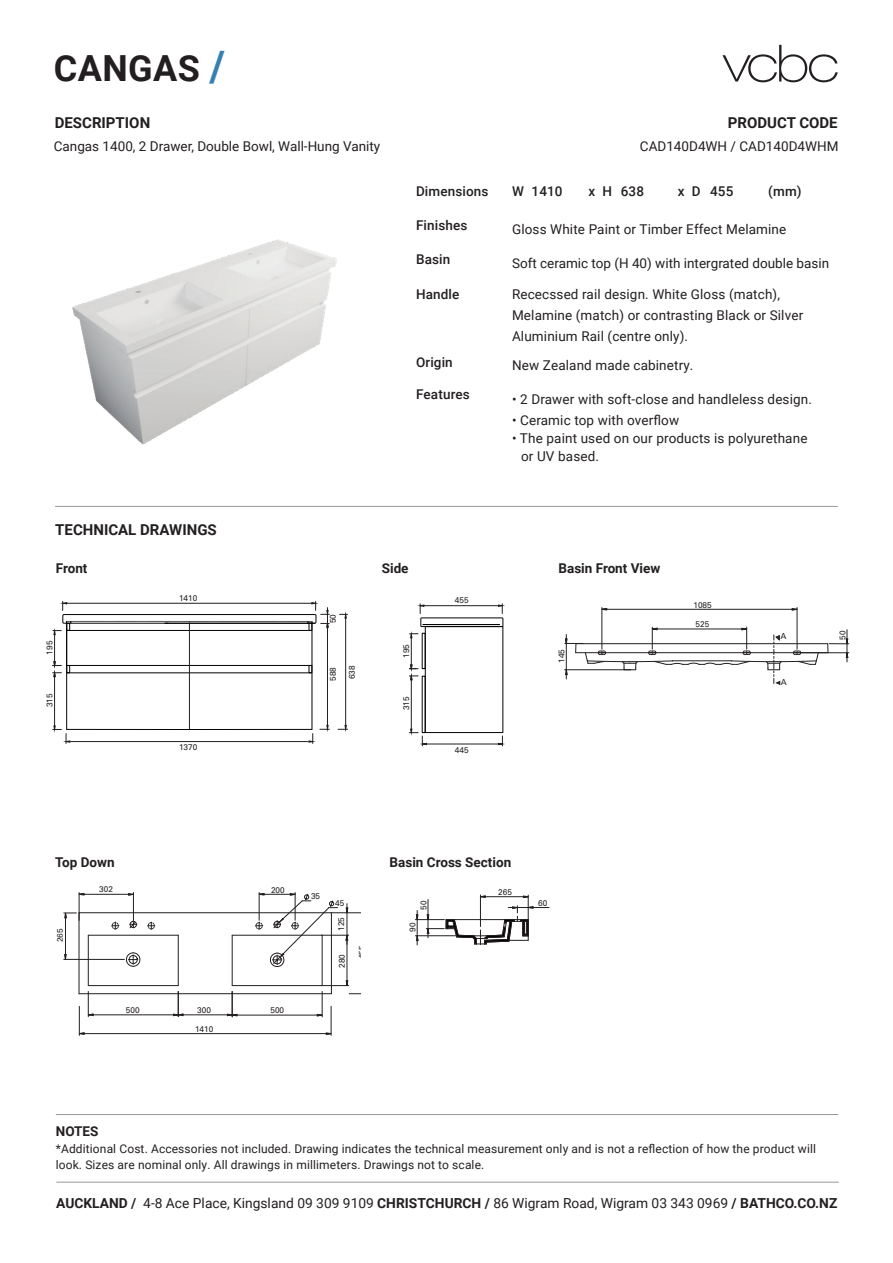
<style>
.page{position:relative;width:893px;height:1263px;background:#fff}
.page>*{position:absolute;margin:0;border:0;box-sizing:border-box;transform-origin:0 0}
.t1{font:700 36px "Roboto";letter-spacing:.01em;color:#231f20}
.t2{font:700 15px "Roboto";color:#231f20}
.t3{font:13.8px "Roboto";color:#231f20}
.t4{font:13.5px/21px "Roboto";letter-spacing:.01em;color:#231f20}
.t5{font:500 13.5px "Roboto";letter-spacing:.01em;color:#231f20}
.t6{font:700 13.5px "Roboto";color:#231f20}
.t7{font:12px/16.5px "Roboto";letter-spacing:.01em;color:#231f20}
.t8{font:8.25px "Univers";color:#231f20}
.t9{font:7.95px "Univers";color:#231f20;scale:1.04 1}
.s1{font-size:42px;color:#3681b1}
.s2{font-weight:700}
</style>
<div class="page">
<hr style="left:55px;top:506px;width:783px;height:1px;background:#97999c">
<hr style="left:56px;top:1114px;width:782px;height:1px;background:#97999c">
<hr style="left:56px;top:1182px;width:783px;height:1px;background:#97999c">
<svg style="left:722px;top:45px;width:116px;height:37px"></svg>
<img style="left:72px;top:239px;width:265px;height:206px">
<svg style="left:112px;top:922px;width:7px;height:7px"></svg>
<svg style="left:148px;top:922px;width:7px;height:7px"></svg>
<hr style="left:88px;top:1014px;width:90px;height:1px;background:#231f20">
<hr style="left:232px;top:1015px;width:90px;height:1px;background:#231f20">
<hr style="left:178px;top:1014px;width:54px;height:1px;background:#231f20">
<hr style="left:259px;top:894px;width:36px;height:1px;background:#231f20">
<hr style="left:347px;top:935px;width:1px;height:50px;background:#231f20">
<hr style="left:79px;top:1033px;width:252px;height:1px;background:#231f20">
<svg style="left:227px;top:991px;width:10px;height:26px"></svg>
<svg style="left:173px;top:991px;width:10px;height:25px"></svg>
<svg style="left:256px;top:892px;width:8px;height:37px"></svg>
<svg style="left:317px;top:980px;width:43px;height:55px"></svg>
<svg style="left:79px;top:991px;width:14px;height:44px"></svg>
<hr style="left:79px;top:913px;width:1px;height:81px;background:#231f20">
<hr style="left:331px;top:913px;width:1px;height:81px;background:#231f20">
<hr style="left:232px;top:935px;width:90px;height:1px;background:#231f20">
<hr style="left:322px;top:935px;width:1px;height:50px;background:#231f20">
<hr style="left:232px;top:985px;width:90px;height:1px;background:#231f20">
<hr style="left:232px;top:935px;width:1px;height:50px;background:#231f20">
<hr style="left:79px;top:912px;width:252px;height:1px;background:#231f20">
<hr style="left:178px;top:935px;width:1px;height:50px;background:#231f20">
<hr style="left:88px;top:985px;width:90px;height:1px;background:#231f20">
<hr style="left:88px;top:935px;width:1px;height:50px;background:#231f20">
<hr style="left:79px;top:993px;width:252px;height:1px;background:#231f20">
<hr style="left:88px;top:935px;width:90px;height:1px;background:#231f20">
<svg style="left:270px;top:892px;width:90px;height:75px"></svg>
<svg style="left:126px;top:952px;width:14px;height:14px"></svg>
<hr style="left:79px;top:894px;width:50px;height:1px;background:#231f20">
<svg style="left:129px;top:892px;width:8px;height:36px"></svg>
<hr style="left:65px;top:914px;width:1px;height:45px;background:#231f20">
<hr style="left:64px;top:959px;width:60px;height:1px;background:#231f20">
<svg style="left:64px;top:892px;width:20px;height:28px"></svg>
<hr style="left:528px;top:895px;width:1px;height:39px;background:#231f20">
<hr style="left:480px;top:895px;width:1px;height:31px;background:#231f20">
<svg style="left:415px;top:896px;width:134px;height:49px"></svg>
<svg style="left:423px;top:624px;width:76px;height:1px"></svg>
<div style="left:425px;top:626px;width:78px;height:107px;border:1px solid #020405"></div>
<div style="left:421px;top:618px;width:82px;height:9px;border:1px solid #020405"></div>
<svg style="left:498px;top:604px;width:5px;height:9px"></svg>
<svg style="left:419px;top:604px;width:5px;height:9px"></svg>
<hr style="left:420px;top:605px;width:82px;height:1px;background:#231f20">
<hr style="left:411px;top:634px;width:1px;height:35px;background:#231f20">
<hr style="left:411px;top:676px;width:1px;height:55px;background:#231f20">
<svg style="left:409px;top:675px;width:9px;height:5px"></svg>
<svg style="left:409px;top:665px;width:15px;height:4px"></svg>
<svg style="left:410px;top:633px;width:8px;height:5px"></svg>
<svg style="left:409px;top:729px;width:18px;height:17px"></svg>
<svg style="left:498px;top:736px;width:5px;height:10px"></svg>
<hr style="left:425px;top:744px;width:77px;height:1px;background:#231f20">
<svg style="left:53px;top:601px;width:276px;height:142px"></svg>
<svg style="left:340px;top:613px;width:8px;height:5px"></svg>
<svg style="left:338px;top:725px;width:10px;height:5px"></svg>
<hr style="left:345px;top:617px;width:1px;height:111px;background:#231f20">
<hr style="left:602px;top:609px;width:195px;height:1px;background:#231f20">
<hr style="left:797px;top:607px;width:1px;height:42px;background:#231f20">
<hr style="left:602px;top:607px;width:1px;height:42px;background:#231f20">
<hr style="left:564px;top:669px;width:67px;height:1px;background:#231f20">
<hr style="left:576px;top:652px;width:252px;height:1px;background:#231f20">
<hr style="left:576px;top:643px;width:252px;height:1px;background:#231f20">
<svg style="left:827px;top:630px;width:22px;height:32px"></svg>
<svg style="left:565px;top:627px;width:254px;height:58px"></svg>
<h1 class="t1" style="left:54px;top:43px;width:173px">CANGAS <span class="s1">/</span></h1>
<p class="t2" style="left:55px;top:112px;width:97px">DESCRIPTION</p>
<p class="t2" style="left:728px;top:113px;width:111px">PRODUCT CODE</p>
<p class="t8" style="left:807px;top:138px;width:11px">35</p>
<p class="t4" style="left:54px;top:135px;width:328px">Cangas 1400, 2 Drawer, Double Bowl, Wall-Hung Vanity</p>
<p class="t4" style="left:640px;top:135px;width:200px">CAD140D4WH / CAD140D4WHM</p>
<p class="t8" style="left:831px;top:144px;width:11px">45</p>
<p class="t5" style="left:416px;top:182px;width:74px">Dimensions</p>
<p class="t5" style="left:512px;top:182px;width:52px">W 1410</p>
<p class="t5" style="left:589px;top:182px;width:57px">x H 638</p>
<p class="t5" style="left:678px;top:182px;width:57px">x D 455</p>
<p class="t5" style="left:768px;top:182px;width:35px">(mm)</p>
<p class="t2" style="left:55px;top:519px;width:163px">TECHNICAL DRAWINGS</p>
<p class="t5" style="left:416px;top:216px;width:53px">Finishes</p>
<p class="t4" style="left:512px;top:219px;width:276px">Gloss White Paint or Timber Effect Melamine</p>
<p class="t5" style="left:416px;top:250px;width:36px">Basin</p>
<p class="t4" style="left:512px;top:253px;width:319px">Soft ceramic top (H 40) with intergrated double basin</p>
<p class="t5" style="left:416px;top:284px;width:45px">Handle</p>
<p class="t4" style="left:512px;top:283px;width:293px">Rececssed rail design. White Gloss (match),<br>Melamine (match) or contrasting Black or Silver<br>Aluminium Rail (centre only).</p>
<p class="t5" style="left:416px;top:352px;width:38px">Origin</p>
<p class="t4" style="left:512px;top:354px;width:183px">New Zealand made cabinetry.</p>
<p class="t5" style="left:416px;top:384px;width:55px">Features</p>
<p class="t4" style="left:512px;top:388px;width:301px">• 2 Drawer with soft-close and handleless design.</p>
<p class="t4" style="left:512px;top:409px;width:169px">• Ceramic top with overflow</p>
<p class="t4" style="left:521px;top:428px;width:288px;line-height:18px;text-indent:-9px">• The paint used on our products is polyurethane or UV based.</p>
<p class="t8" style="left:540px;top:397px;width:15px">265</p>
<p class="t8" style="left:513px;top:412px;width:11px">60</p>
<p class="t6" style="left:56px;top:559px;width:33px">Front</p>
<p class="t6" style="left:382px;top:559px;width:28px">Side</p>
<p class="t6" style="left:558px;top:559px;width:103px">Basin Front View</p>
<p class="t8" style="left:45px;top:655px;width:15px;rotate:-90deg">195</p>
<p class="t8" style="left:45px;top:707px;width:15px;rotate:-90deg">315</p>
<p class="t8" style="left:179px;top:593px;width:20px">1410</p>
<p class="t8" style="left:179px;top:743px;width:20px">1370</p>
<p class="t8" style="left:328px;top:623px;width:11px;rotate:-90deg">50</p>
<p class="t8" style="left:328px;top:681px;width:15px;rotate:-90deg">588</p>
<p class="t8" style="left:347px;top:679px;width:15px;rotate:-90deg">638</p>
<p class="t8" style="left:401px;top:658px;width:15px;rotate:-90deg">195</p>
<p class="t8" style="left:401px;top:710px;width:15px;rotate:-90deg">315</p>
<p class="t8" style="left:455px;top:595px;width:15px">455</p>
<p class="t8" style="left:455px;top:745px;width:15px">445</p>
<p class="t8" style="left:557px;top:663px;width:15px;rotate:-90deg">145</p>
<p class="t8" style="left:693px;top:600px;width:20px">1085</p>
<p class="t8" style="left:695px;top:619px;width:15px">525</p>
<p class="t8" style="left:780px;top:631px;width:7px">A</p>
<p class="t8" style="left:781px;top:677px;width:7px">A</p>
<p class="t8" style="left:838px;top:640px;width:11px;rotate:-90deg">50</p>
<p class="t6" style="left:55px;top:852px;width:61px">Top Down</p>
<p class="t9" style="left:55px;top:942px;width:15px;rotate:-90deg">265</p>
<p class="t8" style="left:99px;top:884px;width:15px">302</p>
<p class="t8" style="left:126px;top:1005px;width:15px">500</p>
<p class="t8" style="left:271px;top:885px;width:15px">200</p>
<p class="t8" style="left:197px;top:1005px;width:15px">300</p>
<p class="t8" style="left:270px;top:1005px;width:15px">500</p>
<p class="t8" style="left:195px;top:1024px;width:20px">1410</p>
<p class="t8" style="left:311px;top:891px;width:11px">35</p>
<p class="t8" style="left:335px;top:898px;width:11px">45</p>
<p class="t8" style="left:336px;top:931px;width:15px;rotate:-90deg">125</p>
<p class="t8" style="left:337px;top:968px;width:15px;rotate:-90deg">280</p>
<p class="t8" style="left:357px;top:959px;width:15px;rotate:-90deg">455</p>
<p class="t6" style="left:390px;top:852px;width:123px">Basin Cross Section</p>
<p class="t8" style="left:419px;top:910px;width:11px;rotate:-90deg">50</p>
<p class="t8" style="left:408px;top:932px;width:11px;rotate:-90deg">90</p>
<p class="t8" style="left:498px;top:887px;width:15px">265</p>
<p class="t8" style="left:538px;top:898px;width:11px">60</p>
<p class="t6" style="left:56px;top:1122px;width:44px">NOTES</p>
<p class="t7" style="left:56px;top:1140px;width:762px">*Additional Cost. Accessories not included. Drawing indicates the technical measurement only and is not a reflection of how the product will look. Sizes are nominal only. All drawings in millimeters. Drawings not to scale.</p>
<p class="t8" style="left:286px;top:1171px;width:15px;rotate:-90deg">588</p>
<p class="t8" style="left:305px;top:1169px;width:15px;rotate:-90deg">638</p>
<p class="t8" style="left:61px;top:1173px;width:15px;rotate:-90deg">195</p>
<p class="t3" style="left:56px;top:1193px;width:783px"><span class="s2">AUCKLAND /</span> 4-8 Ace Place, Kingsland 09 309 9109 <span class="s2">CHRISTCHURCH /</span> 86 Wigram Road, Wigram 03 343 0969 <span class="s2">/ BATHCO.CO.NZ</span></p>
</div>
